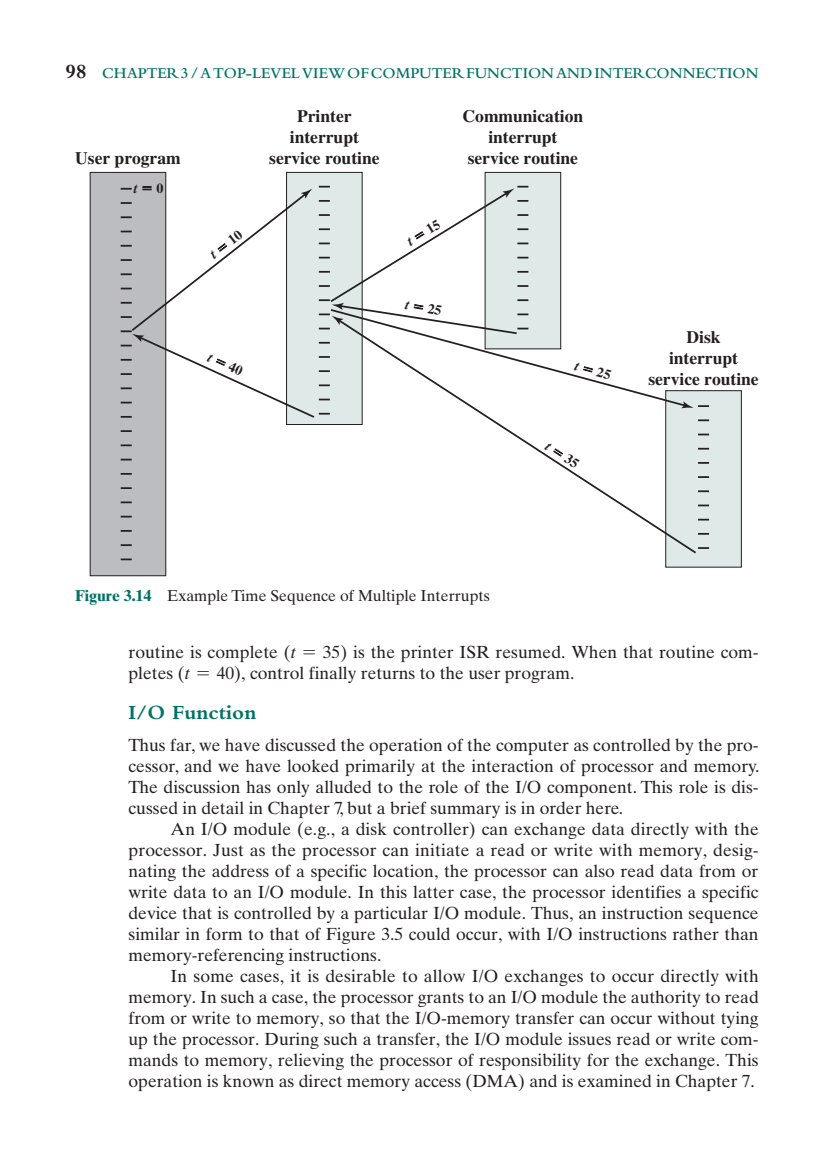
<style>
.page{position:relative;width:823px;height:1171px;background:#fff}
.page>*{position:absolute;margin:0;border:0;box-sizing:border-box;transform-origin:0 0}
.t1{font:700 21px "Bembo Std";color:#007366}
.t2{font:17.5px/21px "Times Ten LT Std";color:#231f20}
.t3{font:700 17.5px/21px "Times LT Std";color:#231f20;text-align:center}
.t4{font:600 15.75px "Bembo Std";color:#007366}
.t5{font:15.75px "Times Ten LT Std";color:#231f20}
.t6{font:italic 700 14px "Times LT Std";color:#231f20}
.t7{font:700 14px "Times LT Std";color:#231f20}
.s1{font-weight:700;font-size:21px;color:#231f20}
.s2{font-weight:700;color:#007366}
.s3{font-style:italic}
.s4{font-family:"Pearson MATHPRO08"}
</style>
<div class="page">
<div style="left:90px;top:172px;width:76px;height:404px;background:#bcbdc0"></div>
<div style="left:90px;top:172px;width:76px;height:404px;border:1px solid #231f20"></div>
<div style="left:286px;top:172px;width:76px;height:252px;background:#dfe9e8"></div>
<div style="left:485px;top:172px;width:76px;height:177px;background:#dfe9e8"></div>
<div style="left:666px;top:391px;width:75px;height:176px;background:#dfe9e8"></div>
<div style="left:665px;top:390px;width:77px;height:177px;border:1px solid #231f20"></div>
<svg style="left:120px;top:185px;width:591px;height:376px"></svg>
<svg style="left:301px;top:189px;width:11px;height:10px"></svg>
<svg style="left:335px;top:317px;width:363px;height:238px"></svg>
<svg style="left:143px;top:186px;width:8px;height:4px"></svg>
<svg style="left:209px;top:229px;width:34px;height:30px"></svg>
<svg style="left:132px;top:334px;width:184px;height:85px"></svg>
<svg style="left:329px;top:188px;width:364px;height:220px"></svg>
<svg style="left:544px;top:442px;width:36px;height:27px"></svg>
<p class="t4" style="left:66px;top:65px;width:694px"><span class="s1">98</span> CHAPTER 3 / ATOP-LEVEL VIEW OF COMPUTER FUNCTION AND INTERC ONNECTION</p>
<p class="t3" style="left:75px;top:148px;width:107px">User program</p>
<p class="t6" style="left:134px;top:180px;width:5px">t</p>
<p class="t7" style="left:156px;top:180px;width:8px">0</p>
<p class="t3" style="left:269px;top:106px;width:112px">Printer interrupt service routine</p>
<p class="t3" style="left:462px;top:106px;width:122px">Communication interrupt service routine</p>
<p class="t3" style="left:648px;top:326px;width:112px">Disk<br>interrupt service routine</p>
<p class="t5" style="left:75px;top:586px;width:416px"><span class="s2">Figure 3.14</span> Example Time Sequence of Multiple Interrupts</p>
<p class="t2" style="left:129px;top:641px;width:632px">routine is complete (<span class="s3">t</span> <span class="s4">=</span> 35) is the printer ISR resumed. When that routine com&shy;pletes (<span class="s3">t</span> <span class="s4">=</span> 40), control finally returns to the user program.</p>
<p class="t1" style="left:129px;top:700px;width:129px">I/O Function</p>
<p class="t2" style="left:129px;top:734px;width:631px">Thus far, we have discussed the operation of the computer as controlled by the pro-</p>
<p class="t2" style="left:129px;top:755px;width:632px">cessor, and we have looked primarily at the interaction of processor and memory.</p>
<p class="t2" style="left:129px;top:776px;width:631px">The discussion has only alluded to the role of the I/O component. This role is dis-</p>
<p class="t2" style="left:129px;top:797px;width:496px">cussed in detail in Chapter 7, but a brief summary is in order here.</p>
<p class="t2" style="left:171px;top:818px;width:590px">An I/O module (e.g., a disk controller) can exchange data directly with the</p>
<p class="t2" style="left:129px;top:839px;width:632px">processor. Just as the processor can initiate a read or write with memory, desig-</p>
<p class="t2" style="left:129px;top:860px;width:631px">nating the address of a specific location, the processor can also read data from or</p>
<p class="t2" style="left:129px;top:881px;width:632px">write data to an I/O module. In this latter case, the processor identifies a specific</p>
<p class="t2" style="left:129px;top:902px;width:631px">device that is controlled by a particular I/O module. Thus, an instruction sequence</p>
<p class="t2" style="left:129px;top:923px;width:631px">similar in form to that of Figure 3.5 could occur, with I/O instructions rather than</p>
<p class="t2" style="left:129px;top:944px;width:254px">memory-referencing instructions.</p>
<p class="t2" style="left:171px;top:965px;width:590px">In some cases, it is desirable to allow I/O exchanges to occur directly with</p>
<p class="t2" style="left:129px;top:986px;width:632px">memory. In such a case, the processor grants to an I/O module the authority to read</p>
<p class="t2" style="left:129px;top:1007px;width:631px">from or write to memory, so that the I/O-memory transfer can occur without tying</p>
<p class="t2" style="left:129px;top:1028px;width:631px">up the processor. During such a transfer, the I/O module issues read or write com-</p>
<p class="t2" style="left:129px;top:1049px;width:632px">mands to memory, relieving the processor of responsibility for the exchange. This</p>
<p class="t2" style="left:129px;top:1070px;width:628px">operation is known as direct memory access (DMA) and is examined in Chapter 7.</p>
</div>
